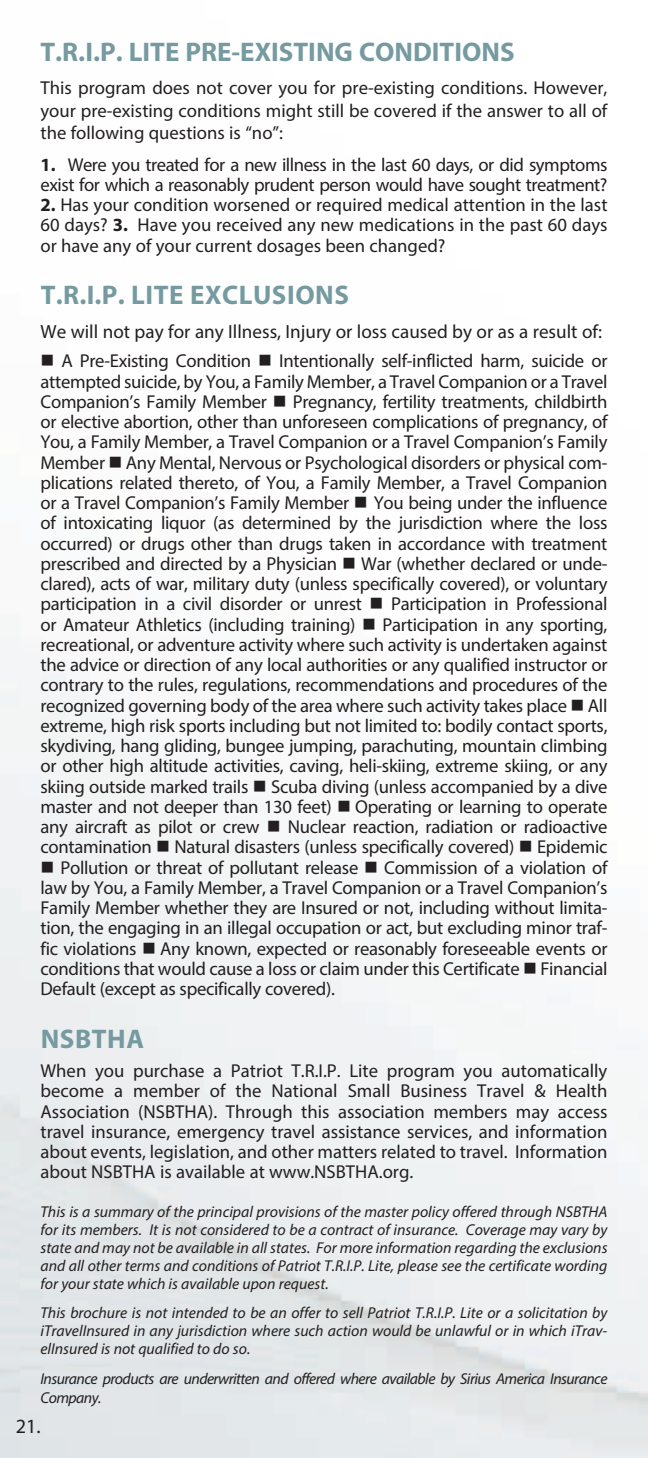
<style>
.page{position:relative;width:648px;height:1458px;background:#fff}
.page>*{position:absolute;margin:0;border:0;box-sizing:border-box;transform-origin:0 0}
.t1{font:700 27px "Myriad Pro";color:#759aa0}
.t2{font:700 27px "Myriad Pro";letter-spacing:.02em;color:#759aa0}
.t3{font:20.25px "Myriad Pro";color:#231f20}
.t4{font:19.12px "Myriad Pro";color:#231f20}
.t5{font:18.68px/20.2px "Myriad Pro";letter-spacing:-.015em;color:#231f20;text-align:justify}
.t6{font:italic 15.75px/18px "Myriad Pro";color:#231f20;text-align:justify}
.t7{font:italic 15.75px/18.9px "Myriad Pro";letter-spacing:-.035em;color:#231f20}
.s1{font-weight:700}
</style>
<div class="page">
<svg style="left:156px;top:955px;width:18px;height:1px"></svg>
<h1 class="t1" style="left:40px;top:34px;width:476px">T.R.I.P. LITE PRE-EXISTING CONDITIONS</h1>
<p class="t5" style="left:40px;top:77px;width:568px;line-height:22.5px">This program does not cover you for pre-existing conditions. However, your pre-existing conditions might still be covered if the answer to all of the following questions is “no”:</p>
<p class="t5" style="left:40px;top:154px;width:569px"><span class="s1">1.</span> Were you treated for a new illness in the last 60 days, or did symptoms exist for which a reasonably prudent person would have sought treatment?</p>
<p class="t5" style="left:40px;top:195px;width:569px"><span class="s1">2.</span> Has your condition worsened or required medical attention in the last 60 days? <span class="s1">3.</span> Have you received any new medications in the past 60 days or have any of your current dosages been changed?</p>
<h1 class="t2" style="left:41px;top:278px;width:310px">T.R.I.P. LITE EXCLUSIONS</h1>
<p class="t4" style="left:40px;top:320px;width:563px">We will not pay for any Illness, Injury or loss caused by or as a result of:</p>
<p class="t5" style="left:40px;top:351px;width:569px">■ A Pre-Existing Condition ■ Intentionally self-inflicted harm, suicide or attempted suicide, by You, a Family Member, a Travel Companion or a Travel Companion’s Family Member ■ Pregnancy, fertility treatments, childbirth or elective abortion, other than unforeseen complications of pregnancy, of You, a Family Member, a Travel Companion or a Travel Companion’s Family Member ■ Any Mental, Nervous or Psychological disorders or physical com&shy;plications related thereto, of You, a Family Member, a Travel Companion or a Travel Companion’s Family Member ■ You being under the influence of intoxicating liquor (as determined by the jurisdiction where the loss occurred) or drugs other than drugs taken in accordance with treatment prescribed and directed by a Physician ■ War (whether declared or unde&shy;clared), acts of war, military duty (unless specifically covered), or voluntary participation in a civil disorder or unrest ■ Participation in Professional or Amateur Athletics (including training) ■ Participation in any sporting, recreational, or adventure activity where such activity is undertaken against the advice or direction of any local authorities or any qualified instructor or contrary to the rules, regulations, recommendations and procedures of the recognized governing body of the area where such activity takes place ■ All extreme, high risk sports including but not limited to: bodily contact sports, skydiving, hang gliding, bungee jumping, parachuting, mountain climbing or other high altitude activities, caving, heli-skiing, extreme skiing, or any skiing outside marked trails ■ Scuba diving (unless accompanied by a dive master and not deeper than 130 feet) ■ Operating or learning to operate any aircraft as pilot or crew ■ Nuclear reaction, radiation or radioactive contamination ■ Natural disasters (unless specifically covered) ■ Epidemic</p>
<p class="t5" style="left:40px;top:857px;width:569px">■ Pollution or threat of pollutant release ■ Commission of a violation of law by You, a Family Member, a Travel Companion or a Travel Companion’s Family Member whether they are Insured or not, including without limita&shy;tion, the engaging in an illegal occupation or act, but excluding minor traf&shy;fic violations ■ Any known, expected or reasonably foreseeable events or conditions that would cause a loss or claim under this Certificate ■ Financial Default (except as specifically covered).</p>
<h1 class="t1" style="left:41px;top:1021px;width:105px">NSBTHA</h1>
<p class="t5" style="left:40px;top:1060px;width:569px">When you purchase a Patriot T.R.I.P. Lite program you automatically become a member of the National Small Business Travel &amp; Health Association (NSBTHA). Through this association members may access travel insurance, emergency travel assistance services, and information about events, legislation, and other matters related to travel. Information about NSBTHA is available at www.NSBTHA.org.</p>
<p class="t6" style="left:40px;top:1202px;width:569px">This is a summary of the principal provisions of the master policy offered through NSBTHA for its members. It is not considered to be a contract of insurance. Coverage may vary by state and may not be available in all states. For more information regarding the exclusions and all other terms and conditions of Patriot T.R.I.P. Lite, please see the certificate wording for your state which is available upon request.</p>
<p class="t6" style="left:40px;top:1303px;width:569px">This brochure is not intended to be an offer to sell Patriot T.R.I.P. Lite or a solicitation by iTravelInsured in any jurisdiction where such action would be unlawful or in which iTrav&shy;elInsured is not qualified to do so.</p>
<p class="t7" style="left:40px;top:1369px;width:568px">Insurance products are underwritten and offered where available by Sirius America Insurance<br>Company.</p>
<p class="t3" style="left:16px;top:1413px;width:26px">21.</p>
</div>
